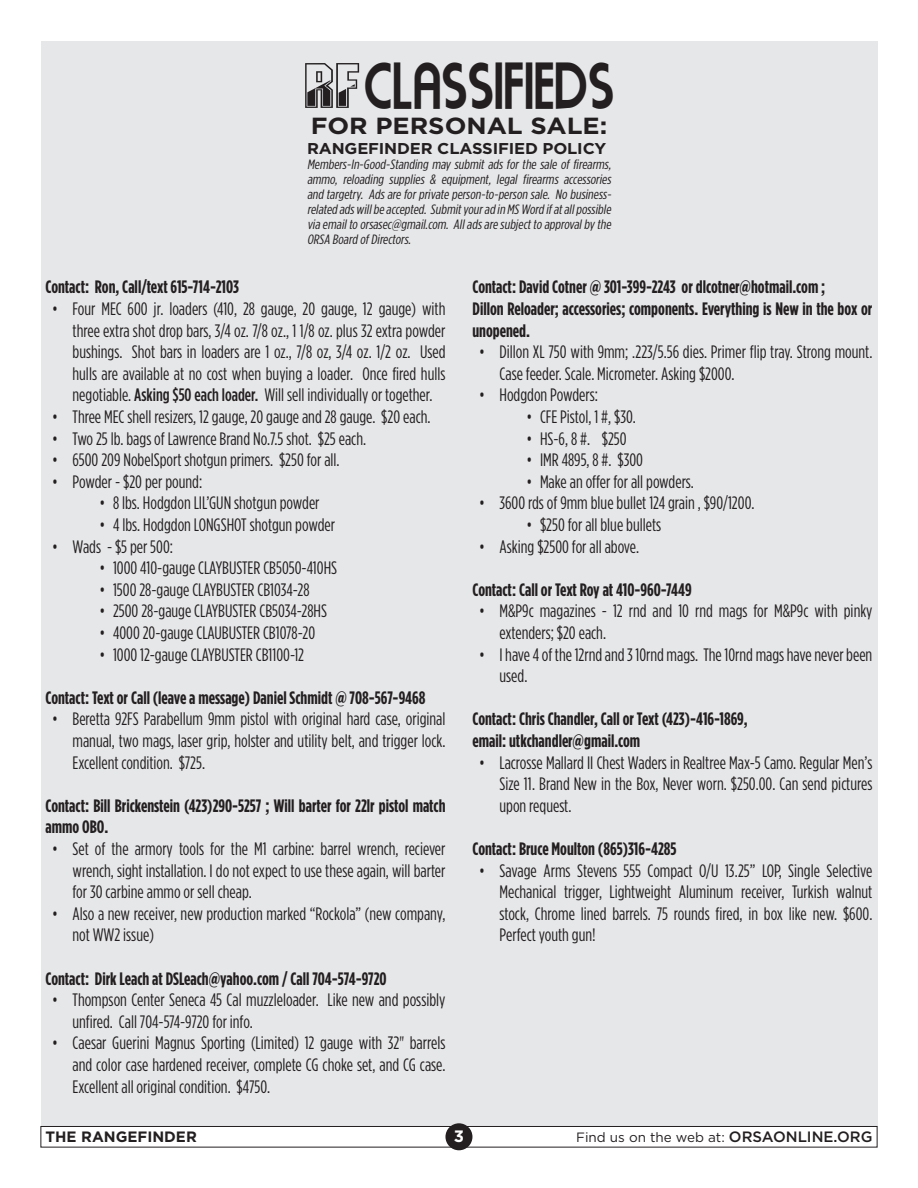
<style>
.page{position:relative;width:918px;height:1188px;background:#fff}
.page>*{position:absolute;margin:0;border:0;box-sizing:border-box;transform-origin:0 0}
.t1{font:57.15px "Moderna";color:#231f20;scale:.82 1}
.t2{font:700 23.4px "Gotham";color:#231f20;scale:1.1 1}
.t3{font:18px/21.6px "Gotham Condensed";color:#231f20;text-align:justify}
.t4{font:700 18px/21.6px "Gotham Condensed";color:#231f20}
.t5{font:700 16.5px "Gotham";color:#fff}
.t6{font:700 15.6px "Gotham";letter-spacing:-.01em;color:#231f20;scale:1.05 1}
.t7{font:700 15px "Gotham";color:#231f20}
.t8{font:italic 13.5px/15px "Gotham Condensed";color:#231f20;text-align:justify;scale:1.1 1}
.t9{font:13.5px "Gotham";color:#231f20}
.s1{font-family:"Gunmetal";font-size:60.75px}
.s2{font-weight:500}
.s3{font-weight:500;font-size:15px}
</style>
<div class="page">
<div style="left:41px;top:41px;width:837px;height:1085px;background:#e6e7e9"></div>
<div style="left:40px;top:1126px;width:838px;height:22px;border:1px solid #231f20"></div>
<div style="left:445px;top:1123px;width:27px;height:27px;background:#231f20;border-radius:50%"></div>
<p class="t1" style="left:305px;top:49px;width:377px"><span class="s1">RF</span>CLASSIFIEDS</p>
<p class="t2" style="left:311px;top:111px;width:271px">FOR PERSONAL SALE:</p>
<p class="t6" style="left:307px;top:138px;width:287px">RANGEFINDER CLASSIFIED POLICY</p>
<p class="t8" style="left:307px;top:157px;width:280px">Members-In-Good-Standing may submit ads for the sale of firearms, ammo, reloading supplies &amp; equipment, legal firearms accessories and targetry. Adsare forprivate person-to-person sale. No business&shy;related adswillbe accepted. Submityourad in MS Word ifatallpossible via emailto orsasec@gmail.com. Alladsare subjectto approvalby the ORSA Board ofDirectors.</p>
<p class="t4" style="left:46px;top:276px;width:195px">Contact: Ron, Call/text 615-714-2103</p>
<p class="t3" style="left:73px;top:298px;width:375px;text-indent:-20px">• Four MEC 600 jr. loaders (410, 28 gauge, 20 gauge, 12 gauge) with three extra shot drop bars, 3/4 oz. 7/8 oz., 1 1/8 oz. plus 32 extra powder bushings. Shot bars in loaders are 1 oz., 7/8 oz, 3/4 oz. 1/2 oz. Used hulls are available at no cost when buying a loader. Once fired hulls negotiable. <span class="s2">Asking $50 each loader.</span> Will sell individually or together.</p>
<p class="t3" style="left:52px;top:406px;width:380px">• Three MEC shell resizers, 12 gauge, 20 gauge and 28 gauge. $20 each.</p>
<p class="t3" style="left:52px;top:427px;width:315px">• Two 25 lb. bags of Lawrence Brand No.7.5 shot. $25 each.</p>
<p class="t3" style="left:52px;top:449px;width:289px">• 6500 209 NobelSport shotgun primers. $250 for all.</p>
<p class="t3" style="left:52px;top:470px;width:151px">• Powder - $20 per pound:</p>
<p class="t3" style="left:100px;top:492px;width:222px">• 8 lbs. Hodgdon LIL’GUN shotgun powder</p>
<p class="t3" style="left:100px;top:514px;width:237px">• 4 lbs. Hodgdon LONGSHOT shotgun powder</p>
<p class="t3" style="left:52px;top:535px;width:122px">• Wads - $5 per 500:</p>
<p class="t3" style="left:100px;top:557px;width:239px">• 1000 410-gauge CLAYBUSTER CB5050-410HS</p>
<p class="t3" style="left:100px;top:578px;width:212px">• 1500 28-gauge CLAYBUSTER CB1034-28</p>
<p class="t3" style="left:100px;top:600px;width:229px">• 2500 28-gauge CLAYBUSTER CB5034-28HS</p>
<p class="t3" style="left:100px;top:622px;width:217px">• 4000 20-gauge CLAUBUSTER CB1078-20</p>
<p class="t3" style="left:100px;top:643px;width:206px">• 1000 12-gauge CLAYBUSTER CB1100-12</p>
<p class="t4" style="left:46px;top:686px;width:382px">Contact: Text or Call (leave a message) Daniel Schmidt @ 708-567-9468</p>
<p class="t3" style="left:73px;top:708px;width:375px;text-indent:-20px">• Beretta 92FS Parabellum 9mm pistol with original hard case, original manual, two mags, laser grip, holster and utility belt, and trigger lock.<br>Excellent condition. $725.</p>
<p class="t4" style="left:46px;top:794px;width:401px">Contact: Bill Brickenstein (423)290-5257 ; Will barter for 22lr pistol match ammo OBO.</p>
<p class="t3" style="left:73px;top:838px;width:375px;text-indent:-20px">• Set of the armory tools for the M1 carbine: barrel wrench, reciever wrench, sight installation. I do not expect to use these again, will barter for 30 carbine ammo or sell cheap.</p>
<p class="t3" style="left:73px;top:902px;width:374px;text-indent:-20px">• Also a new receiver, new production marked “Rockola” (new company, not WW2 issue)</p>
<p class="t4" style="left:46px;top:967px;width:343px">Contact: Dirk Leach at DSLeach@yahoo.com / Call 704-574-9720</p>
<p class="t3" style="left:73px;top:989px;width:374px;text-indent:-20px">• Thompson Center Seneca 45 Cal muzzleloader. Like new and possibly unfired. Call 704-574-9720 for info.</p>
<p class="t3" style="left:73px;top:1032px;width:374px;text-indent:-20px">• Caesar Guerini Magnus Sporting (Limited) 12 gauge with 32" barrels and color case hardened receiver, complete CG choke set, and CG case.<br>Excellent all original condition. $4750.</p>
<p class="t4" style="left:472px;top:276px;width:354px">Contact: David Cotner @ 301-399-2243 or dlcotner@hotmail.com ;</p>
<p class="t4" style="left:472px;top:297px;width:401px">Dillon Reloader; accessories; components. Everything is New in the box or unopened.</p>
<p class="t3" style="left:500px;top:341px;width:374px;text-indent:-20px">• Dillon XL 750 with 9mm; .223/5.56 dies. Primer flip tray. Strong mount.<br>Case feeder. Scale. Micrometer. Asking $2000.</p>
<p class="t3" style="left:479px;top:384px;width:120px">• Hodgdon Powders:</p>
<p class="t3" style="left:526px;top:406px;width:111px">• CFE Pistol, 1 #, $30.</p>
<p class="t3" style="left:526px;top:427px;width:102px">• HS-6, 8 #. $250</p>
<p class="t3" style="left:526px;top:449px;width:118px">• IMR 4895, 8 #. $300</p>
<p class="t3" style="left:526px;top:470px;width:169px">• Make an offer for all powders.</p>
<p class="t3" style="left:479px;top:492px;width:277px">• 3600 rds of 9mm blue bullet 124 grain , $90/1200.</p>
<p class="t3" style="left:526px;top:514px;width:136px">• $250 for all blue bullets</p>
<p class="t3" style="left:479px;top:535px;width:161px">• Asking $2500 for all above.</p>
<p class="t4" style="left:472px;top:578px;width:221px">Contact: Call or Text Roy at 410-960-7449</p>
<p class="t3" style="left:500px;top:600px;width:374px;text-indent:-20px">• M&amp;P9c magazines - 12 rnd and 10 rnd mags for M&amp;P9c with pinky extenders; $20 each.</p>
<p class="t3" style="left:500px;top:643px;width:374px;text-indent:-20px">• I have 4 of the 12rnd and 3 10rnd mags. The 10rnd mags have never been used.</p>
<p class="t4" style="left:472px;top:708px;width:277px">Contact: Chris Chandler, Call or Text (423)-416-1869,</p>
<p class="t4" style="left:472px;top:729px;width:169px">email: utkchandler@gmail.com</p>
<p class="t3" style="left:500px;top:751px;width:375px;text-indent:-20px">• Lacrosse Mallard II Chest Waders in Realtree Max-5 Camo. Regular Men’s Size 11. Brand New in the Box, Never worn. $250.00. Can send pictures upon request.</p>
<p class="t4" style="left:472px;top:837px;width:206px">Contact: Bruce Moulton (865)316-4285</p>
<p class="t3" style="left:500px;top:859px;width:374px;text-indent:-20px">• Savage Arms Stevens 555 Compact O/U 13.25” LOP, Single Selective Mechanical trigger, Lightweight Aluminum receiver, Turkish walnut stock, Chrome lined barrels. 75 rounds fired, in box like new. $600.<br>Perfect youth gun!</p>
<p class="t7" style="left:46px;top:1127px;width:153px">THE RANGEFINDER</p>
<p class="t5" style="left:454px;top:1125px;width:12px">3</p>
<p class="t9" style="left:576px;top:1130px;width:298px">Find us on the web at: <span class="s3">ORSAONLINE.ORG</span></p>
</div>
